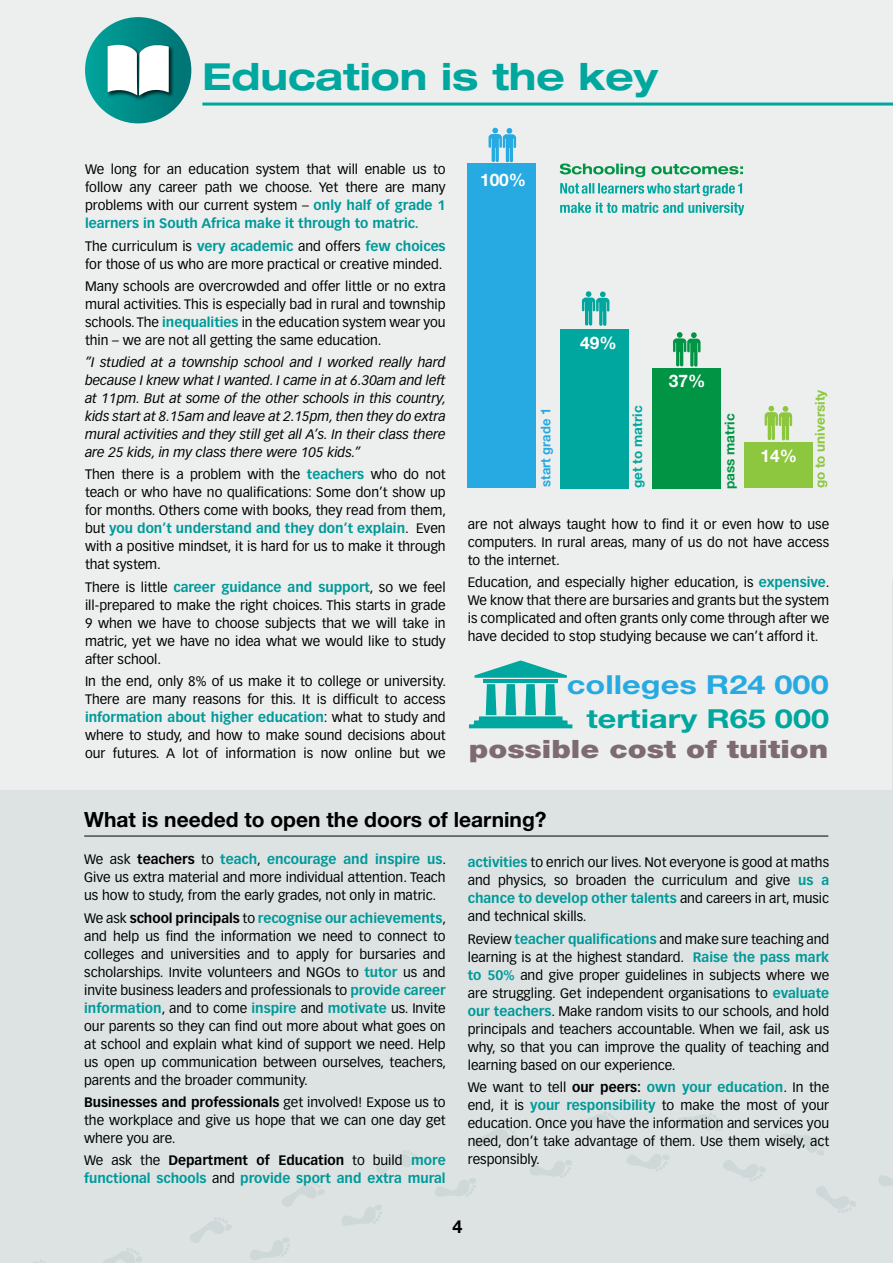
<style>
.page{position:relative;width:893px;height:1263px;background:#ecefee}
.page>*{position:absolute;margin:0;border:0;box-sizing:border-box;transform-origin:0 0}
.t1{font:700 expanded 37.35px "Helvetica Neue LT Std";color:#00a79e}
.t2{font:700 26.25px "Helvetica Neue LT Std";color:#00a79e;scale:1.24 1}
.t3{font:700 26.25px "Helvetica Neue LT Std";color:#27aae1;scale:1.24 1}
.t4{font:900 25.2px "Helvetica Neue LT Std";color:#7e6b71;scale:1.19 1}
.t5{font:700 21px "Helvetica Neue LT Std";color:#000}
.t6{font:700 18px "Helvetica Neue LT Std";color:#000}
.t7{font:700 17.4px "Helvetica Neue LT Std";color:#fff}
.t8{font:13.5px/18px "Vectora LT Std";color:#000;text-align:justify}
.t9{font:italic 13.5px/18px "Vectora LT Std";color:#000;text-align:justify}
.t10{font:700 13.5px/18px "Vectora LT Std";color:#099}
.t11{font:700 13.5px "Helvetica Neue LT Std";color:#8dc63f}
.t12{font:700 13.5px "Helvetica Neue LT Std";color:#00a79e}
.t13{font:700 13.5px "Helvetica Neue LT Std";color:#27aae1;scale:.96 1}
.t14{font:700 13.5px "Helvetica Neue LT Std";color:#009444}
.s1{font-weight:700;color:#099}
.s2{font-weight:700}
.s3{font-weight:400;color:#000}
.s4{color:#000}
</style>
<div class="page">
<hr style="left:892px;top:580px;width:1px;height:683px;background:#dde3e3">
<div style="left:0;top:791px;width:892px;height:472px;background:#dde3e3"></div>
<hr style="left:202px;top:103px;width:691px;height:3px;background:#00a79e">
<hr style="left:84px;top:836px;width:744px;height:1px;background:#000">
<div style="left:85px;top:17px;width:106px;height:106px;background:linear-gradient(to right,#02a49c,#007374);border-radius:53px"></div>
<img style="left:105px;top:42px;width:39px;height:60px">
<img style="left:137px;top:43px;width:38px;height:59px">
<svg style="left:108px;top:45px;width:61px;height:51px;background:#d6e4e3"></svg>
<svg style="left:33px;top:1260px;width:13px;height:3px"></svg>
<svg style="left:103px;top:1248px;width:39px;height:15px"></svg>
<svg style="left:190px;top:1217px;width:42px;height:26px"></svg>
<svg style="left:250px;top:1238px;width:40px;height:22px"></svg>
<svg style="left:282px;top:1182px;width:43px;height:25px"></svg>
<svg style="left:342px;top:1205px;width:40px;height:21px"></svg>
<svg style="left:376px;top:1150px;width:44px;height:24px"></svg>
<svg style="left:435px;top:1178px;width:41px;height:19px"></svg>
<svg style="left:473px;top:1126px;width:45px;height:22px"></svg>
<svg style="left:530px;top:1160px;width:42px;height:18px"></svg>
<svg style="left:574px;top:1112px;width:45px;height:19px"></svg>
<svg style="left:627px;top:1154px;width:42px;height:17px"></svg>
<svg style="left:677px;top:1113px;width:45px;height:18px"></svg>
<svg style="left:723px;top:1160px;width:43px;height:21px"></svg>
<svg style="left:780px;top:1134px;width:44px;height:21px"></svg>
<svg style="left:816px;top:1186px;width:40px;height:27px"></svg>
<svg style="left:879px;top:1175px;width:14px;height:11px"></svg>
<div style="left:653px;top:368px;width:68px;height:120px;background:#009444"></div>
<div style="left:468px;top:163px;width:68px;height:325px;background:#27aae1"></div>
<div style="left:744px;top:443px;width:68px;height:45px;background:#8dc63f"></div>
<div style="left:561px;top:329px;width:68px;height:159px;background:#00a79e"></div>
<svg style="left:582px;top:291px;width:27px;height:35px"></svg>
<svg style="left:673px;top:332px;width:27px;height:35px"></svg>
<svg style="left:765px;top:406px;width:27px;height:34px"></svg>
<svg style="left:488px;top:128px;width:28px;height:34px"></svg>
<svg style="left:560px;top:202px;width:184px;height:13px"></svg>
<svg style="left:560px;top:183px;width:182px;height:13px"></svg>
<svg style="left:560px;top:163px;width:183px;height:14px"></svg>
<svg style="left:474px;top:660px;width:93px;height:18px"></svg>
<svg style="left:469px;top:684px;width:103px;height:44px"></svg>
<hr style="left:483px;top:679px;width:75px;height:4px;background:#00a79e">
<h1 class="t1" style="left:202px;top:53px;width:457px">Education is the key</h1>
<p class="t8" style="left:85px;top:161px;width:362px">We long for an education system that will enable us to follow any career path we choose. Yet there are many problems with our current system – <span class="s1">only half of grade 1 learners in South Africa make it through to matric.</span></p>
<p class="t8" style="left:85px;top:237px;width:362px">The curriculum is <span class="s1">very academic</span> and offers <span class="s1">few choices </span>for those of us who are more practical or creative minded.</p>
<p class="t8" style="left:85px;top:277px;width:362px">Many schools are overcrowded and offer little or no extra mural activities. This is especially bad in rural and township schools. The <span class="s1">inequalities</span> in the education system wear you thin – we are not all getting the same education.</p>
<p class="t9" style="left:85px;top:353px;width:363px">”I studied at a township school and I worked really hard because I knew what I wanted. I came in at 6.30am and left at 11pm. But at some of the other schools in this country, kids start at 8.15am and leave at 2.15pm, then they do extra mural activities and they still get all A’s. In their class there are 25 kids, in my class there were 105 kids.”</p>
<p class="t8" style="left:85px;top:466px;width:363px">Then there is a problem with the <span class="s1">teachers</span> who do not teach or who have no qualifications: Some don’t show up for months. Others come with books, they read from them, but <span class="s1">you don’t understand and they don’t explain</span>. Even with a positive mindset, it is hard for us to make it through that system.</p>
<p class="t8" style="left:85px;top:578px;width:362px">There is little <span class="s1">career guidance and support</span>, so we feel ill-prepared to make the right choices. This starts in grade 9 when we have to choose subjects that we will take in matric, yet we have no idea what we would like to study after school.</p>
<p class="t8" style="left:85px;top:672px;width:363px">In the end, only 8% of us make it to college or university.<br>There are many reasons for this. It is difficult to access <span class="s1">information about higher education</span>: what to study and where to study, and how to make sound decisions about our futures. A lot of information is now online but we</p>
<p class="t7" style="left:480px;top:169px;width:48px">100%</p>
<p class="t13" style="left:537px;top:487px;width:83px;rotate:-90deg">start grade 1</p>
<p class="t7" style="left:580px;top:332px;width:38px">49%</p>
<p class="t7" style="left:669px;top:370px;width:38px">37%</p>
<p class="t12" style="left:629px;top:488px;width:84px;rotate:-90deg">get to matric</p>
<p class="t14" style="left:721px;top:489px;width:77px;rotate:-90deg">pass matric</p>
<p class="t7" style="left:760px;top:444px;width:38px">14%</p>
<p class="t11" style="left:812px;top:488px;width:101px;rotate:-90deg">go to university</p>
<p class="t8" style="left:468px;top:515px;width:363px">are not always taught how to find it or even how to use computers. In rural areas, many of us do not have access to the internet.</p>
<p class="t8" style="left:468px;top:573px;width:363px">Education, and especially higher education, is <span class="s1">expensive</span>.<br>We know that there are bursaries and grants but the system is complicated and often grants only come through after we have decided to stop studying because we can’t afford it.</p>
<h2 class="t3" style="left:567px;top:668px;width:213px">colleges R24 000</h2>
<h2 class="t2" style="left:586px;top:703px;width:197px">tertiary R65 000</h2>
<h3 class="t4" style="left:469px;top:734px;width:303px">possible cost of tuition</h3>
<h3 class="t5" style="left:84px;top:807px;width:464px">What is needed to open the doors of learning?</h3>
<p class="t8" style="left:84px;top:850px;width:363px">We ask <span class="s2">teachers</span> to <span class="s1">teach</span>, <span class="s1">encourage and inspire us</span>.<br>Give us extra material and more individual attention. Teach us how to study, from the early grades, not only in matric.</p>
<p class="t8" style="left:84px;top:909px;width:363px">We ask <span class="s2">school principals</span> to <span class="s1">recognise our achievements</span>, and help us find the information we need to connect to colleges and universities and to apply for bursaries and scholarships. Invite volunteers and NGOs to <span class="s1">tutor</span> us and invite business leaders and professionals to <span class="s1">provide career information</span>, and to come <span class="s1">inspire</span> and <span class="s1">motivate</span> us. Invite our parents so they can find out more about what goes on at school and explain what kind of support we need. Help us open up communication between ourselves, teachers, parents and the broader community.</p>
<p class="t8" style="left:84px;top:1093px;width:363px"><span class="s2">Businesses and professionals</span> get involved! Expose us to the workplace and give us hope that we can one day get where you are.</p>
<p class="t10" style="left:84px;top:1151px;width:363px"><span class="s3">We ask the</span> <span class="s4">Department of Education</span> <span class="s3">to build</span> more functional schools <span class="s3">and</span> provide sport and extra mural</p>
<p class="t8" style="left:468px;top:854px;width:363px"><span class="s1">activities</span> to enrich our lives. Not everyone is good at maths and physics, so broaden the curriculum and give <span class="s1">us a chance to develop other talents</span> and careers in art, music and technical skills.</p>
<p class="t8" style="left:468px;top:930px;width:363px">Review <span class="s1">teacher qualifications</span> and make sure teaching and learning is at the highest standard. <span class="s1">Raise the pass mark to 50%</span> and give proper guidelines in subjects where we are struggling. Get independent organisations to <span class="s1">evaluate our teachers</span>. Make random visits to our schools, and hold principals and teachers accountable. When we fail, ask us why, so that you can improve the quality of teaching and learning based on our experience.</p>
<p class="t8" style="left:468px;top:1078px;width:363px">We want to tell <span class="s2">our peers:</span> <span class="s1">own your education</span>. In the end, it is <span class="s1">your responsibility</span> to make the most of your education. Once you have the information and services you need, don’t take advantage of them. Use them wisely, act responsibly.</p>
<h3 class="t6" style="left:453px;top:1215px;width:12px">4</h3>
</div>
